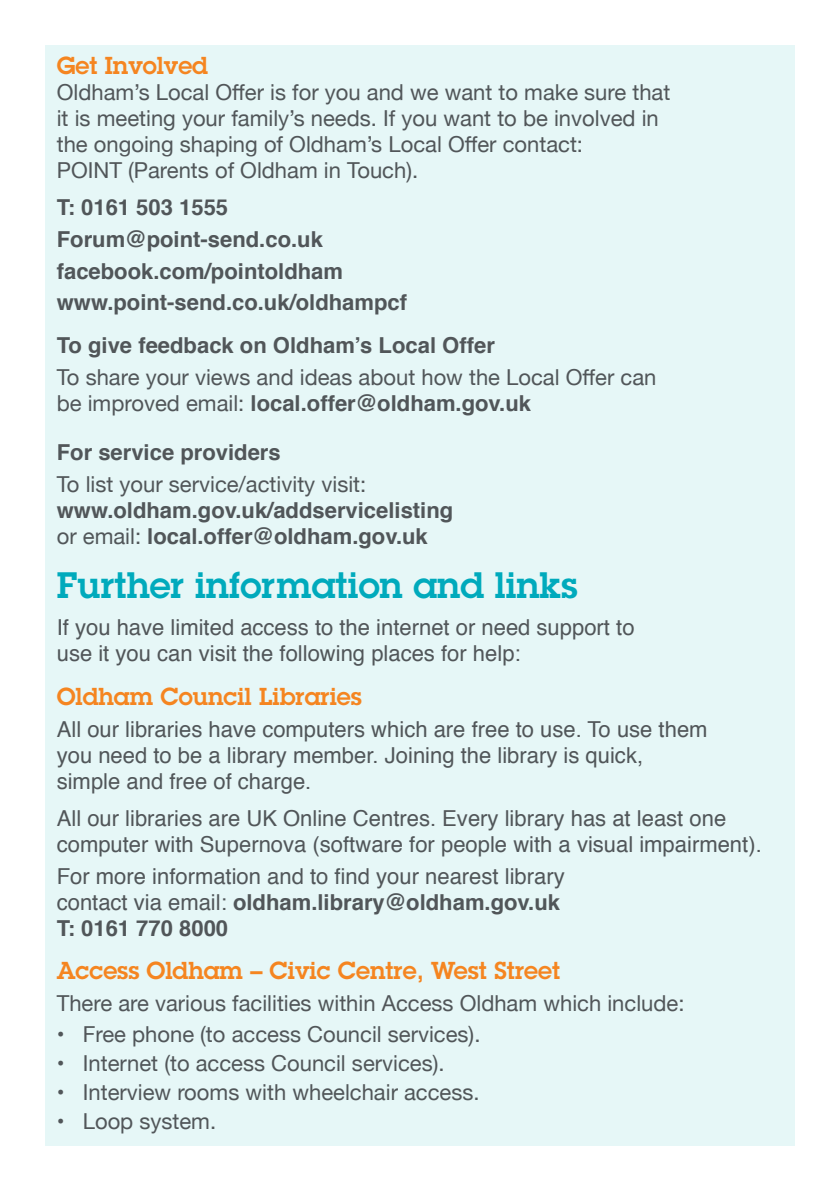
<style>
.page{position:relative;width:840px;height:1191px;background:#fff}
.page>*{position:absolute;margin:0;border:0;box-sizing:border-box;transform-origin:0 0}
.t1{font:600 36px "Lubalin Graph Std";color:#00aabc}
.t2{font:600 24px "Lubalin Graph Std";color:#f58520}
.t3{font:22px/26px "Helvetica";color:#515659}
.t4{font:22px/26px "Helvetica Neue";color:#515659}
.t5{font:700 22px/31.6px "Helvetica";color:#515659}
.s1{font-family:"Helvetica Neue";font-weight:400}
.s2{font-weight:700}
</style>
<div class="page">
<div style="left:45px;top:45px;width:749px;height:1100px;background:#e6f7f7"></div>
<p class="t2" style="left:57px;top:50px;width:153px">Get Involved</p>
<p class="t4" style="left:57px;top:80px;width:614px">Oldham’s Local Offer is for you and we want to make sure that it is meeting your family’s needs. If you want to be involved in the ongoing shaping of Oldham’s Local Offer contact:<br>POINT (Parents of Oldham in Touch).</p>
<p class="t5" style="left:57px;top:192px;width:352px">T: 0161 503 1555<br>Forum@point-send.co.uk facebook.com/pointoldham www.point-send.co.uk/oldhampcf</p>
<p class="t5" style="left:57px;top:330px;width:439px">To give feedback on Oldham’s Local Offer</p>
<p class="t4" style="left:57px;top:365px;width:601px">To share your views and ideas about how the Local Offer can</p>
<p class="t5" style="left:57px;top:388px;width:475px"><span class="s1">be improved email:</span> local.offer@oldham.gov.uk</p>
<p class="t5" style="left:57px;top:436px;width:225px">For service providers</p>
<p class="t4" style="left:57px;top:472px;width:311px">To list your service/activity visit:</p>
<p class="t5" style="left:57px;top:497px;width:398px;line-height:26px">www.oldham.gov.uk/addservicelisting <span class="s1">or email:</span> local.offer@oldham.gov.uk</p>
<h1 class="t1" style="left:57px;top:561px;width:522px">Further information and links</h1>
<p class="t3" style="left:57px;top:615px;width:579px">If you have limited access to the internet or need support to use it you can visit the following places for help:</p>
<p class="t2" style="left:57px;top:680px;width:306px">Oldham Council Libraries</p>
<p class="t3" style="left:57px;top:716px;width:652px">All our libraries have computers which are free to use. To use them you need to be a library member. Joining the library is quick, simple and free of charge.</p>
<p class="t3" style="left:57px;top:806px;width:706px">All our libraries are UK Online Centres. Every library has at least one computer with Supernova (software for people with a visual impairment).</p>
<p class="t3" style="left:57px;top:863px;width:509px">For more information and to find your nearest library contact via email: <span class="s2">oldham.library@oldham.gov.uk<br>T: 0161 770 8000</span></p>
<p class="t2" style="left:57px;top:954px;width:505px">Access Oldham – Civic Centre, West Street</p>
<p class="t4" style="left:57px;top:991px;width:629px">There are various facilities within Access Oldham which include:</p>
<p class="t4" style="left:57px;top:1022px;width:425px">• Free phone (to access Council services).</p>
<p class="t4" style="left:57px;top:1051px;width:389px">• Internet (to access Council services).</p>
<p class="t4" style="left:57px;top:1080px;width:424px">• Interview rooms with wheelchair access.</p>
<p class="t4" style="left:57px;top:1109px;width:161px">• Loop system.</p>
</div>
